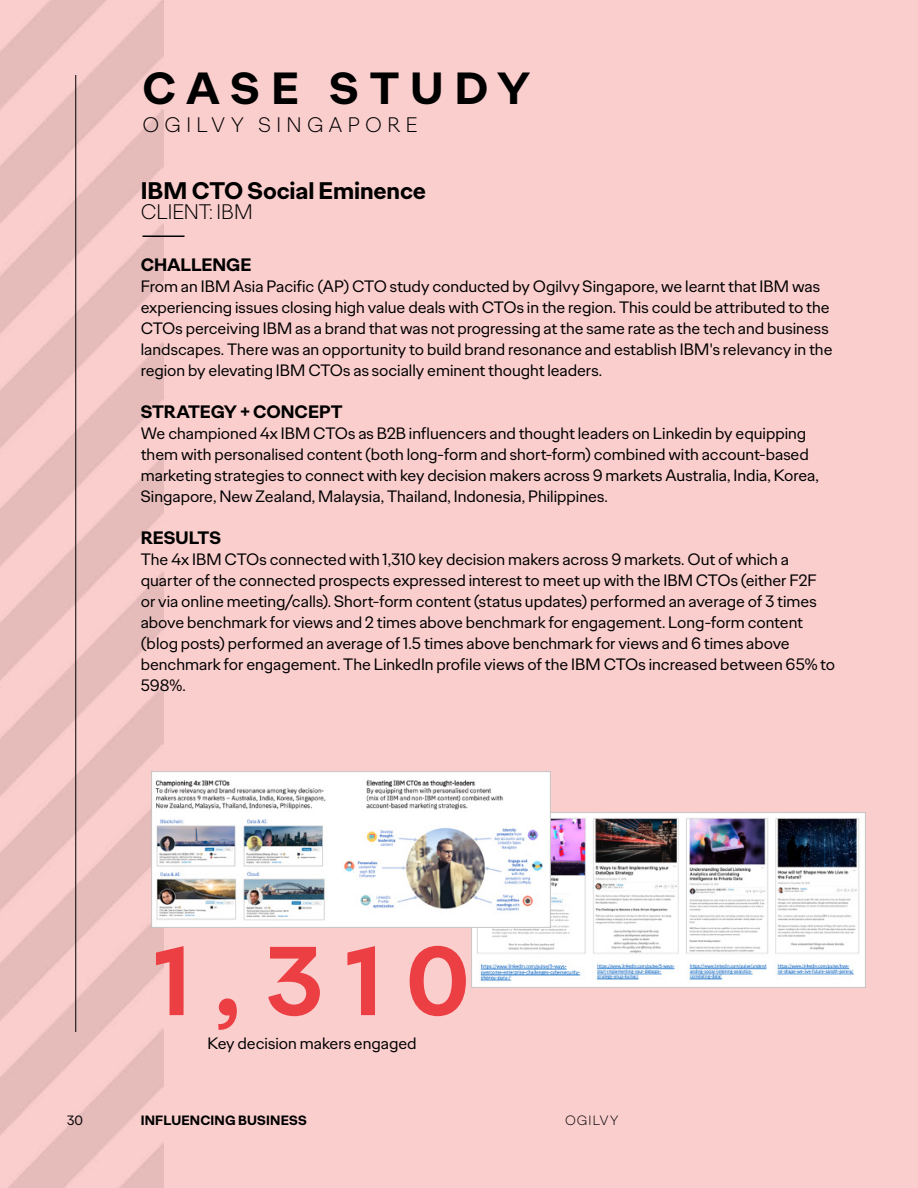
<style>
.page{position:relative;width:918px;height:1188px;background:#fbcece}
.page>*{position:absolute;margin:0;border:0;box-sizing:border-box;transform-origin:0 0}
.Paragraph_Style_1{font:700 97.5px "Ogilvy Sans";color:#eb3f43}
.Paragraph_Style_1-2{font:700 45px "Ogilvy Sans";letter-spacing:.235em;color:#000}
.t1{font:700 24px "Ogilvy Sans";letter-spacing:-.005em;color:#000}
.Paragraph_Style_1-3{font:300 21px "Ogilvy Sans";letter-spacing:.255em;color:#000}
.Paragraph_Style_1-4{font:300 21px "Ogilvy Sans";letter-spacing:-.005em;color:#000}
.t2{font:700 18px "Ogilvy Sans";letter-spacing:-.005em;color:#000}
.t3{font:16.5px/21px "Ogilvy Sans";color:#000}
.Folio{font:700 13.5px "Ogilvy Sans";letter-spacing:.015em;color:#000}
.Folio-2{font:300 13.5px "Ogilvy Sans";letter-spacing:.085em;color:#000}
.Folio-3{font:13.5px "Ogilvy Sans";color:#000}
</style>
<div class="page">
<img style="left:0;top:0;width:163px;height:1188px">
<hr style="left:75px;top:75px;width:1px;height:957px;background:#000">
<hr style="left:142px;top:236px;width:42px;height:1px;background:#000">
<img style="left:472px;top:813px;width:393px;height:175px">
<img style="left:152px;top:771px;width:398px;height:156px">
<p class="Paragraph_Style_1-2" style="left:142px;top:58px;width:389px">CASE STUDY</p>
<p class="Paragraph_Style_1-3" style="left:142px;top:111px;width:277px">OGILVY SINGAPORE</p>
<p class="t1" style="left:141px;top:175px;width:287px">IBM CTO Social Eminence</p>
<p class="Paragraph_Style_1-4" style="left:141px;top:198px;width:113px">CLIENT: IBM</p>
<p class="t2" style="left:141px;top:253px;width:112px">CHALLENGE</p>
<p class="t3" style="left:141px;top:276px;width:693px">From an IBM Asia Pacific (AP) CTO study conducted by Ogilvy Singapore, we learnt that IBM was experiencing issues closing high value deals with CTOs in the region. This could be attributed to the CTOs perceiving IBM as a brand that was not progressing at the same rate as the tech and business landscapes. There was an opportunity to build brand resonance and establish IBM's relevancy in the region by elevating IBM CTOs as socially eminent thought leaders.</p>
<p class="t2" style="left:141px;top:400px;width:203px">STRATEGY + CONCEPT</p>
<p class="t3" style="left:141px;top:423px;width:680px">We championed 4x IBM CTOs as B2B influencers and thought leaders on Linkedin by equipping them with personalised content (both long-form and short-form) combined with account-based marketing strategies to connect with key decision makers across 9 markets Australia, India, Korea, Singapore, New Zealand, Malaysia, Thailand, Indonesia, Philippines.</p>
<p class="t2" style="left:141px;top:526px;width:82px">RESULTS</p>
<p class="t3" style="left:141px;top:549px;width:696px">The 4x IBM CTOs connected with 1,310 key decision makers across 9 markets. Out of which a quarter of the connected prospects expressed interest to meet up with the IBM CTOs (either F2F or via online meeting/calls). Short-form content (status updates) performed an average of 3 times above benchmark for views and 2 times above benchmark for engagement. Long-form content (blog posts) performed an average of 1.5 times above benchmark for views and 6 times above benchmark for engagement. The LinkedIn profile views of the IBM CTOs increased between 65% to 598%.</p>
<p class="Paragraph_Style_1" style="left:154px;top:918px;width:318px">1,310</p>
<p class="t3" style="left:207px;top:1032px;width:211px">Key decision makers engaged</p>
<p class="Folio-3" style="left:67px;top:1111px;width:17px">30</p>
<p class="Folio" style="left:141px;top:1111px;width:168px">INFLUENCING BUSINESS</p>
<p class="Folio-2" style="left:565px;top:1111px;width:55px">OGILVY</p>
</div>
